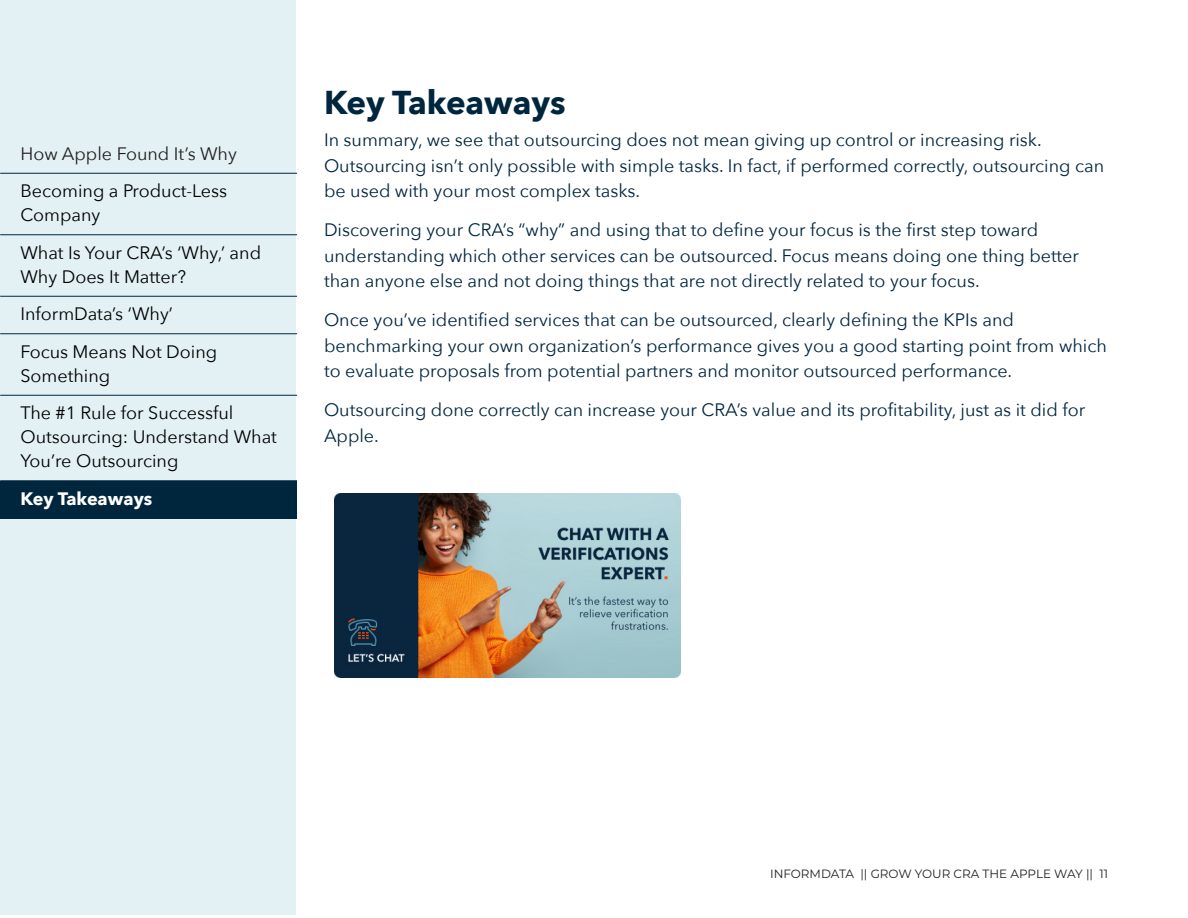
<style>
.page{position:relative;width:1188px;height:918px;background:#fff}
.page>*{position:absolute;margin:0;border:0;box-sizing:border-box;transform-origin:0 0}
.Body{font:700 33px "Avenir Next";color:#00263e}
.Body-2{font:18px/25.5px "Avenir Next";color:#00263e}
.t1{font:18px/24px "Avenir Next";color:#000}
.t2{font:18px "Avenir Next";color:#231f20}
.t3{font:700 18px "Avenir Next";color:#fff}
.t4{font:12px "Montserrat";color:#231f20}
</style>
<div class="page">
<div style="left:0;top:0;width:296px;height:915px;background:#e3f1f5"></div>
<div style="left:0;top:482px;width:297px;height:37px;background:#00263e"></div>
<hr style="left:0;top:173px;width:297px;height:1px;background:#00263e">
<hr style="left:0;top:235px;width:297px;height:1px;background:#00263e">
<hr style="left:0;top:296px;width:297px;height:1px;background:#00263e">
<hr style="left:0;top:334px;width:297px;height:1px;background:#00263e">
<hr style="left:0;top:395px;width:297px;height:1px;background:#00263e">
<hr style="left:0;top:481px;width:297px;height:1px;background:#00263e">
<img style="left:335px;top:494px;width:346px;height:184px">
<p class="t2" style="left:20px;top:138px;width:218px">How Apple Found It’s Why</p>
<p class="t1" style="left:20px;top:178px;width:208px">Becoming a Product-Less<br>Company</p>
<p class="t1" style="left:20px;top:240px;width:242px">What Is Your CRA’s ‘Why,’ and<br>Why Does It Matter?</p>
<p class="t1" style="left:20px;top:294px;width:198px;line-height:37.5px">InformData’s ‘Why’<br>Focus Means Not Doing</p>
<p class="t1" style="left:20px;top:356px;width:215px;line-height:37.5px">Something<br>The #1 Rule for Successful</p>
<p class="t1" style="left:20px;top:424px;width:258px">Outsourcing: Understand What<br>You’re Outsourcing</p>
<p class="t3" style="left:20px;top:483px;width:133px">Key Takeaways</p>
<p class="Body" style="left:324px;top:74px;width:243px">Key Takeaways</p>
<p class="Body-2" style="left:324px;top:126px;width:782px">In summary, we see that outsourcing does not mean giving up control or increasing risk.<br>Outsourcing isn’t only possible with simple tasks. In fact, if performed correctly, outsourcing can be used with your most complex tasks.</p>
<p class="Body-2" style="left:324px;top:216px;width:757px">Discovering your CRA’s “why” and using that to define your focus is the first step toward understanding which other services can be outsourced. Focus means doing one thing better than anyone else and not doing things that are not directly related to your focus.</p>
<p class="Body-2" style="left:324px;top:306px;width:784px">Once you’ve identified services that can be outsourced, clearly defining the KPIs and benchmarking your own organization’s performance gives you a good starting point from which to evaluate proposals from potential partners and monitor outsourced performance.</p>
<p class="Body-2" style="left:324px;top:396px;width:763px">Outsourcing done correctly can increase your CRA’s value and its profitability, just as it did for<br>Apple.</p>
<p class="t4" style="left:770px;top:866px;width:340px">INFORMDATA || GROW YOUR CRA THE APPLE WAY || 11</p>
</div>
